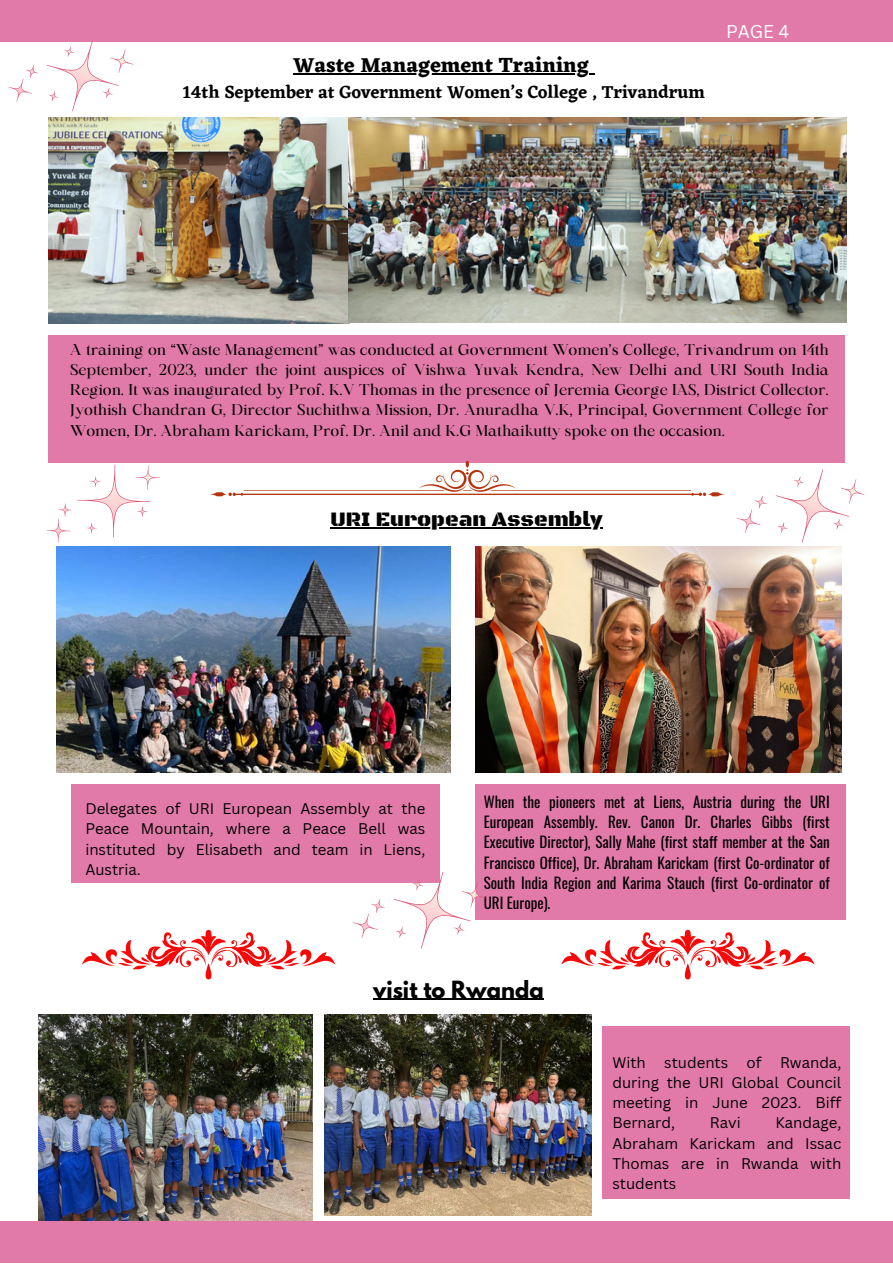
<style>
.page{position:relative;width:893px;height:1264px;background:#fff}
.page>*{position:absolute;margin:0;border:0;box-sizing:border-box;transform-origin:0 0}
.t1{font:700 21px "Eczar";color:#000}
.t2{font:21px "Black Ops One";color:#000}
.t3{font:700 21px "League Spartan";color:#000}
.t4{font:600 18px "Eczar";color:#000}
.t5{font:18px "Canva Sans";color:#fff}
.t6{font:15px/20.2px "Maharlika";color:#000;text-align:justify}
.t7{font:15px/20.2px "Oswald";color:#000;text-align:justify}
.t8{font:15px/20.2px "Canva Sans";color:#000;text-align:justify}
</style>
<div class="page">
<div style="left:0;top:0;width:892px;height:41px;background:#e27aa9"></div>
<div style="left:0;top:1220px;width:892px;height:42px;background:#e27aa9"></div>
<img style="left:38px;top:1014px;width:274px;height:206px">
<img style="left:325px;top:1014px;width:266px;height:201px">
<img style="left:475px;top:546px;width:366px;height:226px">
<img style="left:57px;top:546px;width:393px;height:226px">
<img style="left:49px;top:118px;width:797px;height:205px">
<div style="left:71px;top:784px;width:368px;height:99px;background:#e27aa9"></div>
<div style="left:48px;top:335px;width:796px;height:128px;background:#e27aa9"></div>
<div style="left:475px;top:784px;width:370px;height:135px;background:#e27aa9"></div>
<div style="left:602px;top:1026px;width:247px;height:172px;background:#e27aa9"></div>
<svg style="left:209px;top:460px;width:516px;height:36px"></svg>
<svg style="left:82px;top:929px;width:253px;height:50px"></svg>
<hr style="left:293px;top:73px;width:296px;height:2px;background:#000">
<hr style="left:330px;top:527px;width:272px;height:1px;background:#000">
<hr style="left:373px;top:998px;width:170px;height:1px;background:#000">
<svg style="left:561px;top:929px;width:253px;height:50px"></svg>
<svg style="left:5px;top:40px;width:132px;height:90px"></svg>
<svg style="left:733px;top:450px;width:132px;height:112px"></svg>
<svg style="left:353px;top:851px;width:137px;height:98px"></svg>
<svg style="left:46px;top:464px;width:114px;height:79px"></svg>
<p class="t1" style="left:293px;top:53px;width:297px">Waste Management Training</p>
<p class="t4" style="left:183px;top:81px;width:523px">14th September at Government Women’s College , Trivandrum</p>
<p class="t5" style="left:726px;top:19px;width:65px">PAGE 4</p>
<p class="t6" style="left:70px;top:340px;width:760px">A training on “Waste Management” was conducted at Government Women’s College, Trivandrum on 14th September, 2023, under the joint auspices of Vishwa Yuvak Kendra, New Delhi and URI South India Region. It was inaugurated by Prof. K.V Thomas in the presence of Jeremia George IAS, District Collector.<br>Jyothish Chandran G, Director Suchithwa Mission, Dr. Anuradha V.K, Principal, Government College for Women, Dr. Abraham Karickam, Prof. Dr. Anil and K.G Mathaikutty spoke on the occasion.</p>
<p class="t2" style="left:330px;top:507px;width:273px">URI European Assembly</p>
<p class="t8" style="left:85px;top:798px;width:341px">Delegates of URI European Assembly at the Peace Mountain, where a Peace Bell was instituted by Elisabeth and team in Liens, Austria.</p>
<p class="t7" style="left:483px;top:790px;width:347px">When the pioneers met at Liens, Austria during the URI European Assembly. Rev. Canon Dr. Charles Gibbs (first Executive Director), Sally Mahe (first staff member at the San Francisco Office), Dr. Abraham Karickam (first Co-ordinator of South India Region and Karima Stauch (first Co-ordinator of URI Europe).</p>
<p class="t3" style="left:373px;top:978px;width:172px">visit to Rwanda</p>
<p class="t8" style="left:612px;top:1051px;width:230px">With students of Rwanda, during the URI Global Council meeting in June 2023. Biff Bernard,</p>
<p class="t8" style="left:612px;top:1112px;width:230px;text-indent:163px">Kandage, Abraham Karickam and Issac Thomas are in Rwanda with students</p>
<p class="t8" style="left:709px;top:1112px;width:32px">Ravi</p>
</div>
